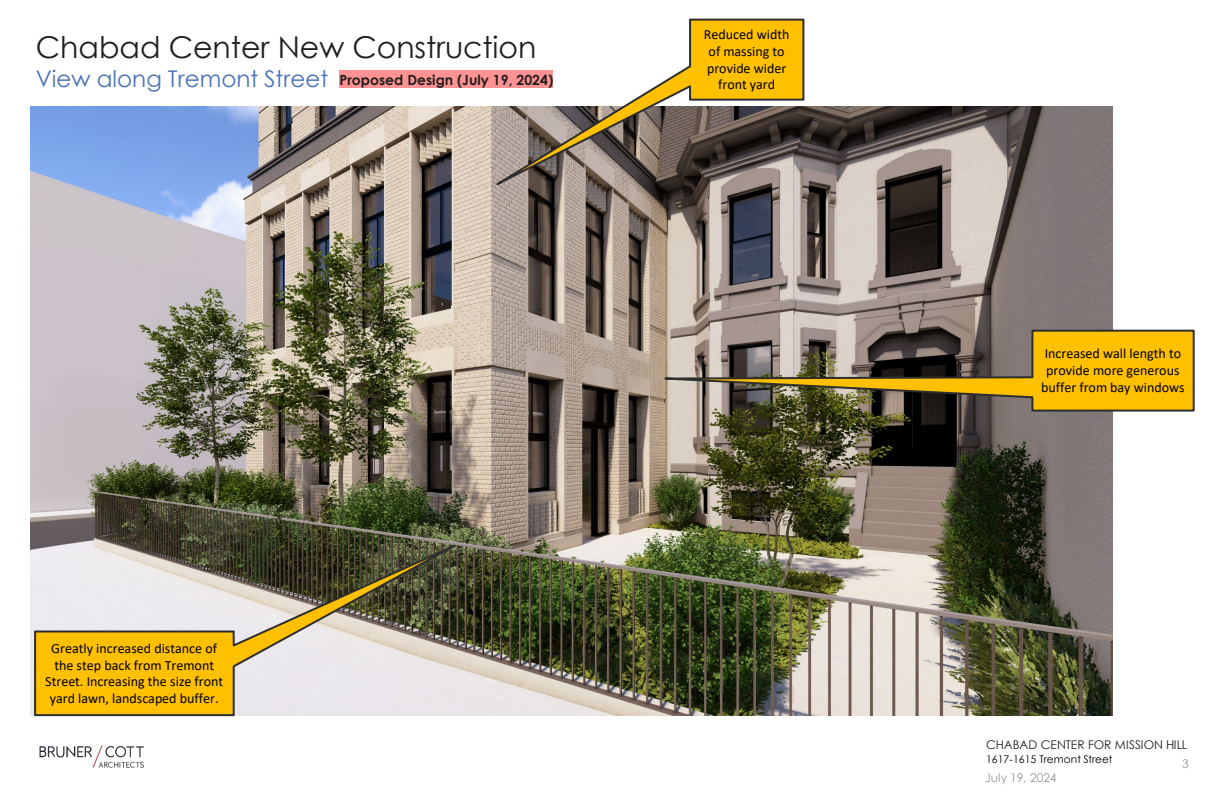
<style>
.page{position:relative;width:1224px;height:792px;background:#fff}
.page>*{position:absolute;margin:0;border:0;box-sizing:border-box;transform-origin:0 0}
.t1{font:30px "Century Gothic";color:#231f20}
.t2{font:23px "Century Gothic";color:#4a72b8}
.t3{font:14px/16.8px "Calibri";color:#000;text-align:center}
.t4{font:700 14px "Century Gothic";color:#231f20}
.t5{font:12px "Century Gothic";color:#231f20}
.t6{font:12px "Century Gothic";letter-spacing:-.005em;color:#939598}
.t7{font:10.6px "Century Gothic";letter-spacing:.005em;color:#000}
</style>
<div class="page">
<img style="left:39px;top:745px;width:105px;height:23px">
<img style="left:30px;top:106px;width:1083px;height:609px">
<div style="left:339px;top:71px;width:214px;height:17px;background:#ff9292"></div>
<svg style="left:33px;top:522px;width:469px;height:195px"></svg>
<svg style="left:453px;top:18px;width:352px;height:191px"></svg>
<svg style="left:592px;top:329px;width:603px;height:84px"></svg>
<h1 class="t1" style="left:36px;top:26px;width:502px">Chabad Center New Construction</h1>
<h2 class="t2" style="left:36px;top:63px;width:294px">View along Tremont Street</h2>
<p class="t4" style="left:339px;top:69px;width:216px">Proposed Design (July 19, 2024)</p>
<p class="t3" style="left:704px;top:26px;width:87px">Reduced width of massing to provide wider front yard</p>
<p class="t3" style="left:45px;top:639px;width:179px">Greatly increased distance of the step back from Tremont<br>Street. Increasing the size front yard lawn, landscaped buffer.</p>
<p class="t3" style="left:1041px;top:345px;width:145px">Increased wall length to provide more generous buffer from bay windows</p>
<p class="t5" style="left:986px;top:736px;width:203px">CHABAD CENTER FOR MISSION HILL</p>
<p class="t6" style="left:1182px;top:755px;width:8px">3</p>
<p class="t7" style="left:986px;top:752px;width:128px">1617-1615 Tremont Street</p>
<p class="t6" style="left:985px;top:769px;width:73px">July 19, 2024</p>
</div>
